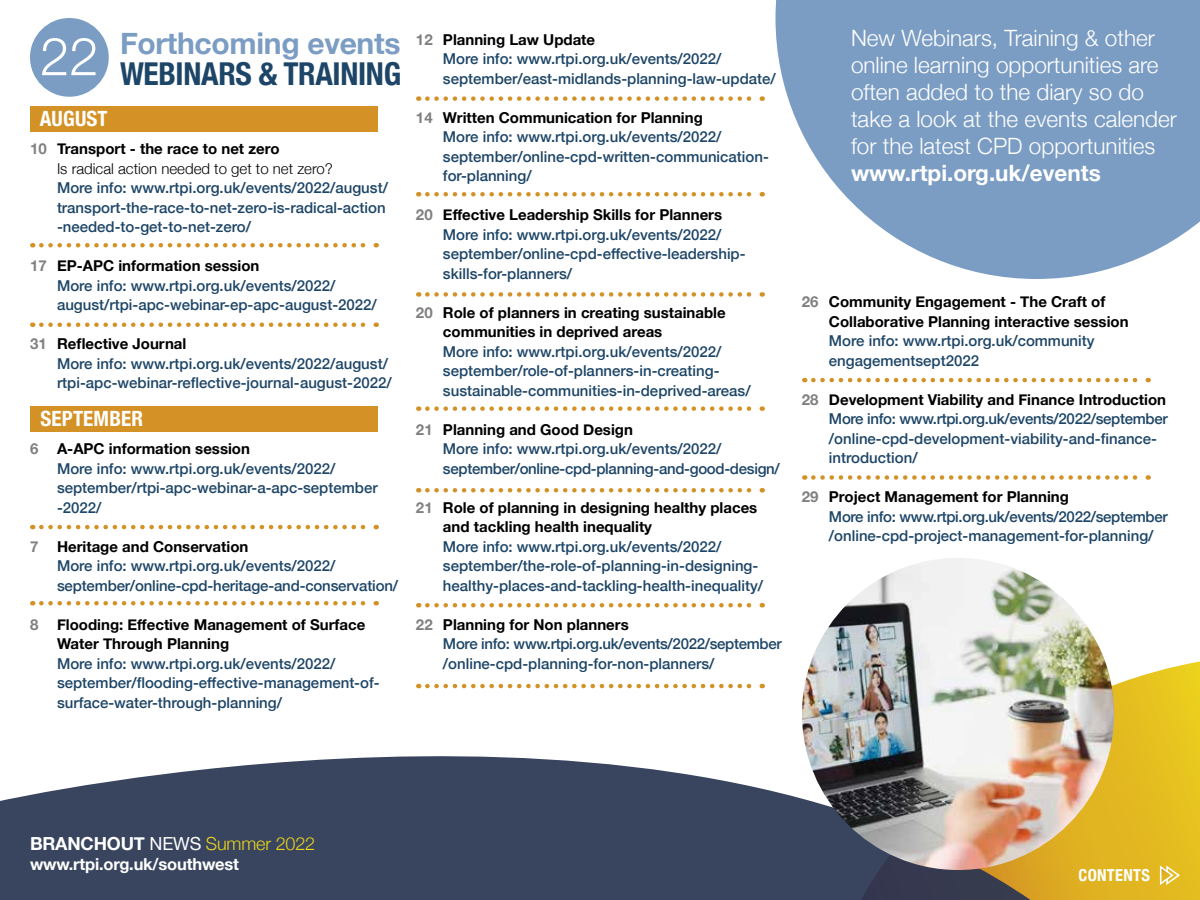
<style>
.page{position:relative;width:1200px;height:900px;background:#fff}
.page>*{position:absolute;margin:0;border:0;box-sizing:border-box;transform-origin:0 0}
.t1{font:700 condensed 31.5px "Helvetica Neue";letter-spacing:-.01em;color:#1d4567}
.t2{font:700 30px "Helvetica Neue";letter-spacing:-.01em;color:#7b9dc3}
.t3{font:300 22.5px/27px "Helvetica Neue";color:#fff}
.t4{font:700 22.5px "Helvetica Neue";color:#fff}
.t5{font:700 condensed 21px "Helvetica Neue";letter-spacing:.01em;color:#fff}
.t6{font:300 18px "Helvetica Neue";letter-spacing:-.01em;color:#edd51c}
.t7{font:700 16.5px "Helvetica Neue";letter-spacing:-.01em;color:#fff}
.t8{font:700 condensed 16.5px "Helvetica Neue";letter-spacing:.02em;color:#fff}
.t9{font:500 15px/19.5px "Helvetica Neue";color:#1d4567}
.t10{font:500 15px/19.5px "Helvetica Neue";letter-spacing:-.02em;color:#1d4567}
.t11{font:700 15px/19.5px "Helvetica Neue";color:#000}
.t12{font:300 15px/19.5px "Helvetica Neue";color:#000}
.s1{font-weight:300;font-size:52.65px;color:#fff}
.s2{font-weight:700;color:#808080}
.s3{font-weight:700}
.s4{font-weight:700;color:#000}
.s5{color:#808080}
.s6{font-weight:700;color:#fff}
.s7{font-weight:400;color:#fff}
</style>
<div class="page">
<svg style="left:1030px;top:662px;width:170px;height:238px"></svg>
<svg style="left:0;top:755px;width:1030px;height:145px;fill:#39445e"></svg>
<svg style="left:1159px;top:864px;width:22px;height:23px"></svg>
<div style="left:30px;top:18px;width:79px;height:79px;background:#7b9dc3;border-radius:50%"></div>
<svg style="left:41px;top:243px;width:336px;height:5px"></svg>
<svg style="left:427px;top:96px;width:336px;height:5px"></svg>
<svg style="left:427px;top:192px;width:336px;height:4px"></svg>
<svg style="left:427px;top:292px;width:336px;height:5px"></svg>
<svg style="left:427px;top:406px;width:336px;height:5px"></svg>
<svg style="left:813px;top:378px;width:336px;height:4px"></svg>
<svg style="left:813px;top:475px;width:336px;height:5px"></svg>
<svg style="left:427px;top:488px;width:336px;height:5px"></svg>
<svg style="left:427px;top:603px;width:336px;height:5px"></svg>
<svg style="left:427px;top:684px;width:336px;height:4px"></svg>
<svg style="left:41px;top:322px;width:336px;height:5px"></svg>
<svg style="left:41px;top:525px;width:336px;height:4px"></svg>
<svg style="left:41px;top:601px;width:336px;height:4px"></svg>
<div style="left:30px;top:106px;width:348px;height:26px;background:#d49125"></div>
<div style="left:30px;top:406px;width:348px;height:26px;background:#d49125"></div>
<img style="left:802px;top:558px;width:312px;height:312px;border-radius:156px">
<svg style="left:776px;top:0;width:424px;height:279px;fill:#7b9dc3"></svg>
<h2 class="t2" style="left:40px;top:19px;width:362px"><span class="s1">22</span> Forthcoming events</h2>
<h1 class="t1" style="left:120px;top:48px;width:283px">WEBINARS &amp; TRAINING</h1>
<h3 class="t5" style="left:40px;top:101px;width:69px">AUGUST</h3>
<p class="t12" style="left:57px;top:138px;width:277px;text-indent:-27px"><span class="s2">10</span> <span class="s3">Transport - the race to net zero<br></span>Is radical action needed to get to net zero?</p>
<p class="t9" style="left:57px;top:177px;width:332px">More info: www.rtpi.org.uk/events/2022/august/ transport-the-race-to-net-zero-is-radical-action -needed-to-get-to-net-zero/</p>
<p class="t9" style="left:57px;top:255px;width:321px;text-indent:-27px"><span class="s2">17</span> <span class="s4">EP-APC information session<br></span>More info: www.rtpi.org.uk/events/2022/ august/rtpi-apc-webinar-ep-apc-august-2022/</p>
<p class="t9" style="left:57px;top:333px;width:336px;text-indent:-27px"><span class="s2">31</span> <span class="s4">Reflective Journal<br></span>More info: www.rtpi.org.uk/events/2022/august/ rtpi-apc-webinar-reflective-journal- august-2022/</p>
<h3 class="t5" style="left:40px;top:401px;width:104px">SEPTEMBER</h3>
<p class="t9" style="left:57px;top:438px;width:322px;text-indent:-27px"><span class="s2">6</span> <span class="s4">A-APC information session<br></span>More info: www.rtpi.org.uk/events/2022/ september/rtpi-apc-webinar-a-apc-september -2022/</p>
<p class="t9" style="left:57px;top:535px;width:343px;text-indent:-27px"><span class="s2">7</span> <span class="s4">Heritage and Conservation<br></span>More info: www.rtpi.org.uk/events/2022/ september/online-cpd-heritage-and-conservation/</p>
<p class="t11" style="left:57px;top:615px;width:310px;text-indent:-27px"><span class="s5">8</span> Flooding: Effective Management of Surface<br>Water Through Planning</p>
<p class="t9" style="left:57px;top:652px;width:324px">More info: www.rtpi.org.uk/events/2022/ september/flooding-effective-management-of&shy;surface-water-through-planning/</p>
<p class="t9" style="left:443px;top:28px;width:334px;text-indent:-27px"><span class="s2">12</span> <span class="s4">Planning Law Update<br></span>More info: www.rtpi.org.uk/events/2022/ september/east-midlands-planning-law-update/</p>
<p class="t9" style="left:443px;top:106px;width:327px;text-indent:-27px"><span class="s2">14</span> <span class="s4">Written Communication for Planning<br></span>More info: www.rtpi.org.uk/events/2022/ september/online-cpd-written-communication&shy;for-planning/</p>
<p class="t9" style="left:443px;top:204px;width:304px;text-indent:-27px"><span class="s2">20</span> <span class="s4">Effective Leadership Skills for Planners </span>More info: www.rtpi.org.uk/events/2022/ september/online-cpd-effective-leadership&shy;skills-for-planners/</p>
<p class="t11" style="left:443px;top:303px;width:284px;text-indent:-27px"><span class="s5">20</span> Role of planners in creating sustainable communities in deprived areas</p>
<p class="t9" style="left:443px;top:340px;width:309px">More info: www.rtpi.org.uk/events/2022/ september/role-of-planners-in-creating&shy;sustainable-communities-in-deprived-areas/</p>
<p class="t10" style="left:443px;top:418px;width:338px;text-indent:-27px"><span class="s2">21</span> <span class="s4">Planning and Good Design<br></span>More info: www.rtpi.org.uk/events/2022/ september/online-cpd-planning-and-good-design/</p>
<p class="t11" style="left:443px;top:498px;width:316px;text-indent:-27px"><span class="s5">21</span> Role of planning in designing healthy places and tackling health inequality</p>
<p class="t9" style="left:443px;top:535px;width:322px">More info: www.rtpi.org.uk/events/2022/ september/the-role-of-planning-in-designing&shy;healthy-places-and-tackling-health-inequality/</p>
<p class="t10" style="left:443px;top:613px;width:340px;text-indent:-27px"><span class="s2">22</span> <span class="s4">Planning for Non planners<br></span>More info: www.rtpi.org.uk/events/2022/september /online-cpd-planning-for-non-planners/</p>
<h3 class="t3" style="left:851px;top:23px;width:327px">New Webinars, Training &amp; other online learning opportunities are often added to the diary so do take a look at the events calender for the latest CPD opportunities</h3>
<h3 class="t4" style="left:851px;top:155px;width:251px">www.rtpi.org.uk/events</h3>
<p class="t11" style="left:829px;top:292px;width:301px;text-indent:-27px"><span class="s5">26</span> Community Engagement - The Craft of<br>Collaborative Planning interactive session</p>
<p class="t9" style="left:829px;top:330px;width:267px">More info: www.rtpi.org.uk/community engagementsept2022</p>
<p class="t9" style="left:829px;top:388px;width:340px;text-indent:-27px"><span class="s2">28</span> <span class="s4">Development Viability and Finance Introduction </span>More info: www.rtpi.org.uk/events/2022/september /online-cpd-development-viability-and-finance&shy;introduction/</p>
<p class="t10" style="left:829px;top:486px;width:340px;text-indent:-27px"><span class="s2">29</span> <span class="s4">Project Management for Planning<br></span>More info: www.rtpi.org.uk/events/2022/september /online-cpd-project-management-for-planning/</p>
<p class="t6" style="left:30px;top:829px;width:287px"><span class="s6">BRANCHOUT</span> <span class="s7">NEWS</span> Summer 2022</p>
<p class="t7" style="left:30px;top:851px;width:211px">www.rtpi.org.uk/southwest</p>
<p class="t8" style="left:1078px;top:862px;width:73px">CONTENTS</p>
</div>
